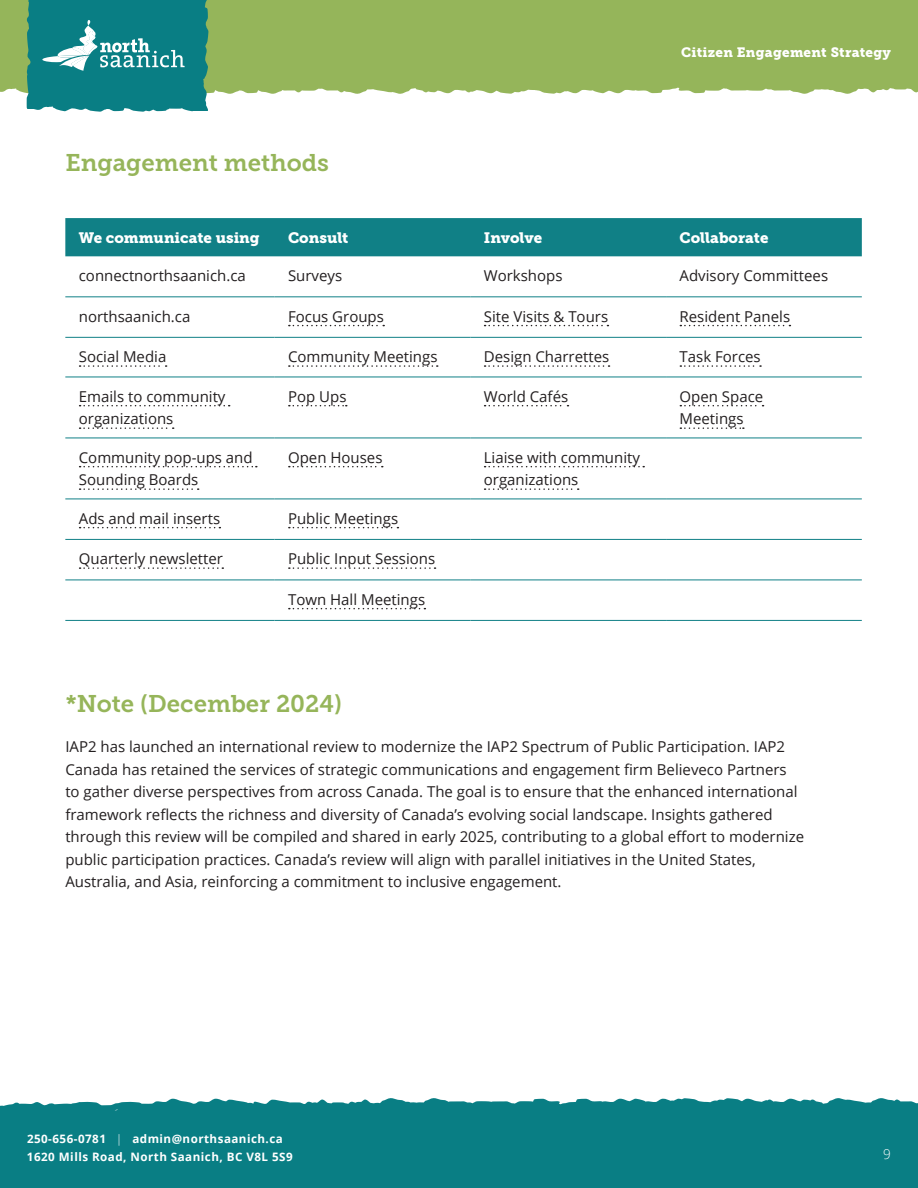
<style>
.page{position:relative;width:918px;height:1188px;background:#fff}
.page>*{position:absolute;margin:0;border:0;box-sizing:border-box;transform-origin:0 0}
.Paragraph_Heading_Large{font:24px "Museo Slab 700";color:#96b55a}
.Paragraph_Style_Large{font:15px/22.5px "Open Sans";color:#231f20}
.t1{font:15px "Museo Slab 900";color:#fff}
.t2{font:13.5px "Museo Slab 900";letter-spacing:.02em;color:#fff}
.t3{font:300 13.5px "Open Sans";color:#fff}
.t4{font:700 11.7px/18px "Open Sans";letter-spacing:.04em;color:#fff}
.s1{font-weight:300;font-stretch:condensed}
</style>
<div class="page">
<div style="left:0;top:0;width:918px;height:94px;background:#95b55a"></div>
<div style="left:0;top:1098px;width:918px;height:90px;background:#097e84"></div>
<svg style="left:22px;top:0;width:187px;height:112px;background:#268c8e"></svg>
<div style="left:65px;top:218px;width:797px;height:38px;background:#108086"></div>
<hr style="left:65px;top:297px;width:210px;height:1px;background:#108086">
<hr style="left:275px;top:297px;width:195px;height:1px;background:#108086">
<hr style="left:470px;top:297px;width:196px;height:1px;background:#108086">
<hr style="left:666px;top:297px;width:196px;height:1px;background:#108086">
<hr style="left:65px;top:337px;width:210px;height:1px;background:#108086">
<hr style="left:275px;top:337px;width:195px;height:1px;background:#108086">
<hr style="left:470px;top:337px;width:196px;height:1px;background:#108086">
<hr style="left:666px;top:337px;width:196px;height:1px;background:#108086">
<hr style="left:65px;top:377px;width:210px;height:1px;background:#108086">
<hr style="left:275px;top:377px;width:195px;height:1px;background:#108086">
<hr style="left:470px;top:377px;width:196px;height:1px;background:#108086">
<hr style="left:666px;top:377px;width:196px;height:1px;background:#108086">
<hr style="left:65px;top:438px;width:210px;height:1px;background:#108086">
<hr style="left:275px;top:438px;width:195px;height:1px;background:#108086">
<hr style="left:470px;top:438px;width:196px;height:1px;background:#108086">
<hr style="left:666px;top:438px;width:196px;height:1px;background:#108086">
<hr style="left:65px;top:499px;width:210px;height:1px;background:#108086">
<hr style="left:275px;top:499px;width:195px;height:1px;background:#108086">
<hr style="left:470px;top:499px;width:196px;height:1px;background:#108086">
<hr style="left:666px;top:499px;width:196px;height:1px;background:#108086">
<hr style="left:65px;top:539px;width:210px;height:1px;background:#108086">
<hr style="left:275px;top:539px;width:195px;height:1px;background:#108086">
<hr style="left:470px;top:539px;width:196px;height:1px;background:#108086">
<hr style="left:666px;top:539px;width:196px;height:1px;background:#108086">
<hr style="left:65px;top:580px;width:210px;height:1px;background:#108086">
<hr style="left:275px;top:580px;width:195px;height:1px;background:#108086">
<hr style="left:470px;top:580px;width:196px;height:1px;background:#108086">
<hr style="left:666px;top:580px;width:196px;height:1px;background:#108086">
<hr style="left:65px;top:620px;width:210px;height:1px;background:#108086">
<hr style="left:275px;top:620px;width:195px;height:1px;background:#108086">
<hr style="left:470px;top:620px;width:196px;height:1px;background:#108086">
<hr style="left:666px;top:620px;width:196px;height:1px;background:#108086">
<svg style="left:289px;top:325px;width:95px;height:1px"></svg>
<svg style="left:485px;top:325px;width:123px;height:1px"></svg>
<svg style="left:680px;top:325px;width:110px;height:1px"></svg>
<svg style="left:80px;top:365px;width:87px;height:2px"></svg>
<svg style="left:289px;top:365px;width:149px;height:2px"></svg>
<svg style="left:485px;top:365px;width:125px;height:2px"></svg>
<svg style="left:680px;top:365px;width:81px;height:2px"></svg>
<svg style="left:80px;top:405px;width:150px;height:1px"></svg>
<svg style="left:80px;top:427px;width:94px;height:2px"></svg>
<svg style="left:289px;top:405px;width:58px;height:1px"></svg>
<svg style="left:485px;top:405px;width:84px;height:1px"></svg>
<svg style="left:680px;top:405px;width:84px;height:1px"></svg>
<svg style="left:680px;top:427px;width:64px;height:2px"></svg>
<svg style="left:80px;top:466px;width:177px;height:1px"></svg>
<svg style="left:80px;top:488px;width:119px;height:2px"></svg>
<svg style="left:289px;top:466px;width:94px;height:1px"></svg>
<svg style="left:485px;top:466px;width:159px;height:1px"></svg>
<svg style="left:485px;top:488px;width:94px;height:2px"></svg>
<svg style="left:80px;top:527px;width:140px;height:1px"></svg>
<svg style="left:289px;top:527px;width:109px;height:1px"></svg>
<svg style="left:80px;top:567px;width:143px;height:2px"></svg>
<svg style="left:289px;top:567px;width:147px;height:2px"></svg>
<svg style="left:289px;top:608px;width:136px;height:1px"></svg>
<p class="Paragraph_Heading_Large" style="left:65px;top:149px;width:265px">Engagement methods</p>
<p class="t2" style="left:681px;top:44px;width:211px">Citizen Engagement Strategy</p>
<p class="t1" style="left:79px;top:229px;width:182px">We communicate using</p>
<p class="t1" style="left:288px;top:229px;width:62px">Consult</p>
<p class="t1" style="left:484px;top:229px;width:60px">Involve</p>
<p class="t1" style="left:680px;top:229px;width:90px">Collaborate</p>
<p class="Paragraph_Style_Large" style="left:79px;top:264px;width:169px">connectnorthsaanich.ca</p>
<p class="Paragraph_Style_Large" style="left:288px;top:264px;width:56px">Surveys</p>
<p class="Paragraph_Style_Large" style="left:484px;top:264px;width:80px">Workshops</p>
<p class="Paragraph_Style_Large" style="left:680px;top:264px;width:150px">Advisory Committees</p>
<p class="Paragraph_Style_Large" style="left:79px;top:305px;width:113px">northsaanich.ca</p>
<p class="Paragraph_Style_Large" style="left:288px;top:305px;width:97px">Focus Groups</p>
<p class="Paragraph_Style_Large" style="left:484px;top:305px;width:126px">Site Visits &amp; Tours</p>
<p class="Paragraph_Style_Large" style="left:680px;top:305px;width:112px">Resident Panels</p>
<p class="Paragraph_Style_Large" style="left:79px;top:345px;width:89px">Social Media</p>
<p class="Paragraph_Style_Large" style="left:288px;top:345px;width:151px">Community Meetings</p>
<p class="Paragraph_Style_Large" style="left:484px;top:345px;width:127px">Design Charrettes</p>
<p class="Paragraph_Style_Large" style="left:680px;top:345px;width:83px">Task Forces</p>
<p class="Paragraph_Style_Large" style="left:79px;top:385px;width:148px">Emails to community organizations</p>
<p class="Paragraph_Style_Large" style="left:288px;top:385px;width:60px">Pop Ups</p>
<p class="Paragraph_Style_Large" style="left:484px;top:385px;width:86px">World Cafés</p>
<p class="Paragraph_Style_Large" style="left:680px;top:385px;width:85px">Open Space</p>
<p class="Paragraph_Style_Large" style="left:680px;top:407px;width:66px">Meetings</p>
<p class="Paragraph_Style_Large" style="left:79px;top:446px;width:175px">Community pop-ups and<br>Sounding Boards</p>
<p class="Paragraph_Style_Large" style="left:288px;top:446px;width:96px">Open Houses</p>
<p class="Paragraph_Style_Large" style="left:484px;top:446px;width:158px">Liaise with community organizations</p>
<p class="Paragraph_Style_Large" style="left:79px;top:507px;width:143px">Ads and mail inserts</p>
<p class="Paragraph_Style_Large" style="left:288px;top:507px;width:112px">Public Meetings</p>
<p class="Paragraph_Style_Large" style="left:79px;top:547px;width:146px">Quarterly newsletter</p>
<p class="Paragraph_Style_Large" style="left:288px;top:547px;width:149px">Public Input Sessions</p>
<p class="Paragraph_Style_Large" style="left:288px;top:588px;width:139px">Town Hall Meetings</p>
<p class="Paragraph_Heading_Large" style="left:65px;top:690px;width:278px">*Note (December 2024)</p>
<p class="Paragraph_Style_Large" style="left:65px;top:735px;width:740px">IAP2 has launched an international review to modernize the IAP2 Spectrum of Public Participation. IAP2<br>Canada has retained the services of strategic communications and engagement firm Believeco Partners to gather diverse perspectives from across Canada. The goal is to ensure that the enhanced international framework reflects the richness and diversity of Canada’s evolving social landscape. Insights gathered through this review will be compiled and shared in early 2025, contributing to a global effort to modernize public participation practices. Canada’s review will align with parallel initiatives in the United States, Australia, and Asia, reinforcing a commitment to inclusive engagement.</p>
<p class="t4" style="left:27px;top:1129px;width:267px">250-656-0781 <span class="s1">|</span> admin@northsaanich.ca<br>1620 Mills Road, North Saanich, BC V8L 5S9</p>
<p class="t3" style="left:883px;top:1145px;width:9px">9</p>
</div>
